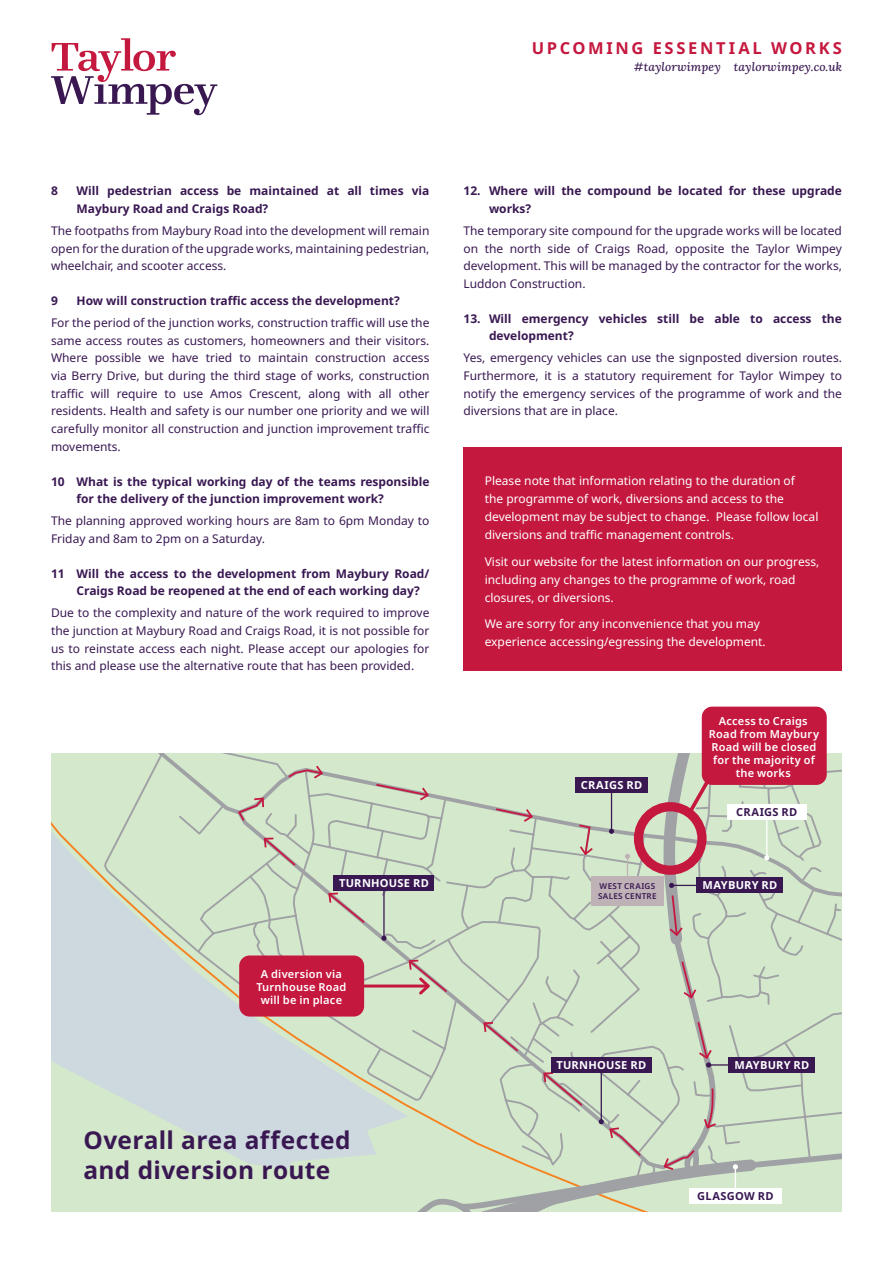
<style>
.page{position:relative;width:893px;height:1263px;background:#fff}
.page>*{position:absolute;margin:0;border:0;box-sizing:border-box;transform-origin:0 0}
._11__Dims_Tabed{font:700 24.45px/30.6px "Noto Sans";letter-spacing:.015em;color:#391852}
._11__Dims_Tabed-2{font:700 16.5px "Noto Sans";letter-spacing:.16em;color:#c5183f}
.t1{font:12px/17.7px "Noto Sans";color:#391852;text-align:justify}
.t2{font:700 12px/17.7px "Noto Sans";color:#391852}
.t3{font:12px/18px "Noto Sans";color:#fff}
.t4{font:italic 500 12px "Lora";letter-spacing:.01em;color:#391852}
._11__Dims_Tabed-3{font:600 11.1px/12.9px "Noto Sans";letter-spacing:.02em;color:#fff;text-align:center}
._11__Dims_Tabed-4{font:700 11.1px "Noto Sans";letter-spacing:.025em;color:#fff}
._11__Dims_Tabed-5{font:700 11.1px "Noto Sans";letter-spacing:.03em;color:#391852}
._11__Dims_Tabed-6{font:600 8.1px/9.4px "Noto Sans";letter-spacing:.035em;color:#391852}
</style>
<div class="page">
<svg style="left:51px;top:38px;width:166px;height:77px"></svg>
<div style="left:463px;top:448px;width:379px;height:223px;background:#c5183f"></div>
<svg style="left:51px;top:899px;width:186px;height:313px;background:#d0e1d4"></svg>
<svg style="left:51px;top:754px;width:52px;height:145px;background:#d2e2cd"></svg>
<svg style="left:103px;top:754px;width:134px;height:425px;background:#d0dfd1"></svg>
<div style="left:702px;top:707px;width:125px;height:78px;background:#c5183f;border-radius:10px"></div>
<svg style="left:237px;top:754px;width:605px;height:458px;background:#cbd1bf"></svg>
<p class="_11__Dims_Tabed-2" style="left:532px;top:39px;width:312px">UPCOMING ESSENTIAL WORKS</p>
<p class="t4" style="left:634px;top:59px;width:210px">#taylorwimpey taylorwimpey.co.uk</p>
<p class="t2" style="left:51px;top:182px;width:8px">8</p>
<p class="t2" style="left:77px;top:182px;width:354px">Will pedestrian access be maintained at all times via<br>Maybury Road and Craigs Road?</p>
<p class="t1" style="left:51px;top:222px;width:380px">The footpaths from Maybury Road into the development will remain open for the duration of the upgrade works, maintaining pedestrian, wheelchair, and scooter access.</p>
<p class="t2" style="left:51px;top:292px;width:8px">9</p>
<p class="t2" style="left:77px;top:292px;width:325px">How will construction traffic access the development?</p>
<p class="t1" style="left:51px;top:314px;width:380px">For the period of the junction works, construction traffic will use the same access routes as customers, homeowners and their visitors.<br>Where possible we have tried to maintain construction access via Berry Drive, but during the third stage of works, construction traffic will require to use Amos Crescent, along with all other residents. Health and safety is our number one priority and we will carefully monitor all construction and junction improvement traffic movements.</p>
<p class="t2" style="left:77px;top:473px;width:354px;text-indent:-26px">10 What is the typical working day of the teams responsible for the delivery of the junction improvement work?</p>
<p class="t1" style="left:51px;top:512px;width:380px">The planning approved working hours are 8am to 6pm Monday to<br>Friday and 8am to 2pm on a Saturday.</p>
<p class="t2" style="left:77px;top:565px;width:354px;text-indent:-26px">11 Will the access to the development from Maybury Road/<br>Craigs Road be reopened at the end of each working day?</p>
<p class="t1" style="left:51px;top:604px;width:380px">Due to the complexity and nature of the work required to improve the junction at Maybury Road and Craigs Road, it is not possible for us to reinstate access each night. Please accept our apologies for this and please use the alternative route that has been provided.</p>
<p class="_11__Dims_Tabed-4" style="left:339px;top:876px;width:91px">TURNHOUSE RD</p>
<p class="_11__Dims_Tabed-3" style="left:256px;top:968px;width:91px">A diversion via<br>Turnhouse Road will be in place</p>
<p class="_11__Dims_Tabed" style="left:83px;top:1125px;width:269px">Overall area affected and diversion route</p>
<p class="t2" style="left:489px;top:182px;width:354px;text-indent:-26px">12. Where will the compound be located for these upgrade works?</p>
<p class="t1" style="left:463px;top:222px;width:380px">The temporary site compound for the upgrade works will be located on the north side of Craigs Road, opposite the Taylor Wimpey development. This will be managed by the contractor for the works, Luddon Construction.</p>
<p class="t2" style="left:489px;top:310px;width:354px;text-indent:-26px">13. Will emergency vehicles still be able to access the development?</p>
<p class="t1" style="left:463px;top:349px;width:380px">Yes, emergency vehicles can use the signposted diversion routes.<br>Furthermore, it is a statutory requirement for Taylor Wimpey to notify the emergency services of the programme of work and the diversions that are in place.</p>
<p class="t3" style="left:485px;top:472px;width:335px">Please note that information relating to the duration of<br>the programme of work, diversions and access to the development may be subject to change. Please follow local diversions and traffic management controls.</p>
<p class="t3" style="left:485px;top:553px;width:336px">Visit our website for the latest information on our progress, including any changes to the programme of work, road closures, or diversions.</p>
<p class="t3" style="left:485px;top:615px;width:283px">We are sorry for any inconvenience that you may experience accessing/egressing the development.</p>
<p class="_11__Dims_Tabed-4" style="left:581px;top:778px;width:63px">CRAIGS RD</p>
<p class="_11__Dims_Tabed-6" style="left:598px;top:882px;width:60px">WEST CRAIGS<br>SALES CENTRE</p>
<p class="_11__Dims_Tabed-3" style="left:709px;top:715px;width:112px">Access to Craigs<br>Road from Maybury<br>Road will be closed for the majority of the works</p>
<p class="_11__Dims_Tabed-5" style="left:736px;top:806px;width:63px">CRAIGS RD</p>
<p class="_11__Dims_Tabed-4" style="left:703px;top:879px;width:76px">MAYBURY RD</p>
<p class="_11__Dims_Tabed-4" style="left:556px;top:1059px;width:91px">TURNHOUSE RD</p>
<p class="_11__Dims_Tabed-4" style="left:735px;top:1059px;width:76px">MAYBURY RD</p>
<p class="_11__Dims_Tabed-5" style="left:697px;top:1190px;width:78px">GLASGOW RD</p>
</div>
